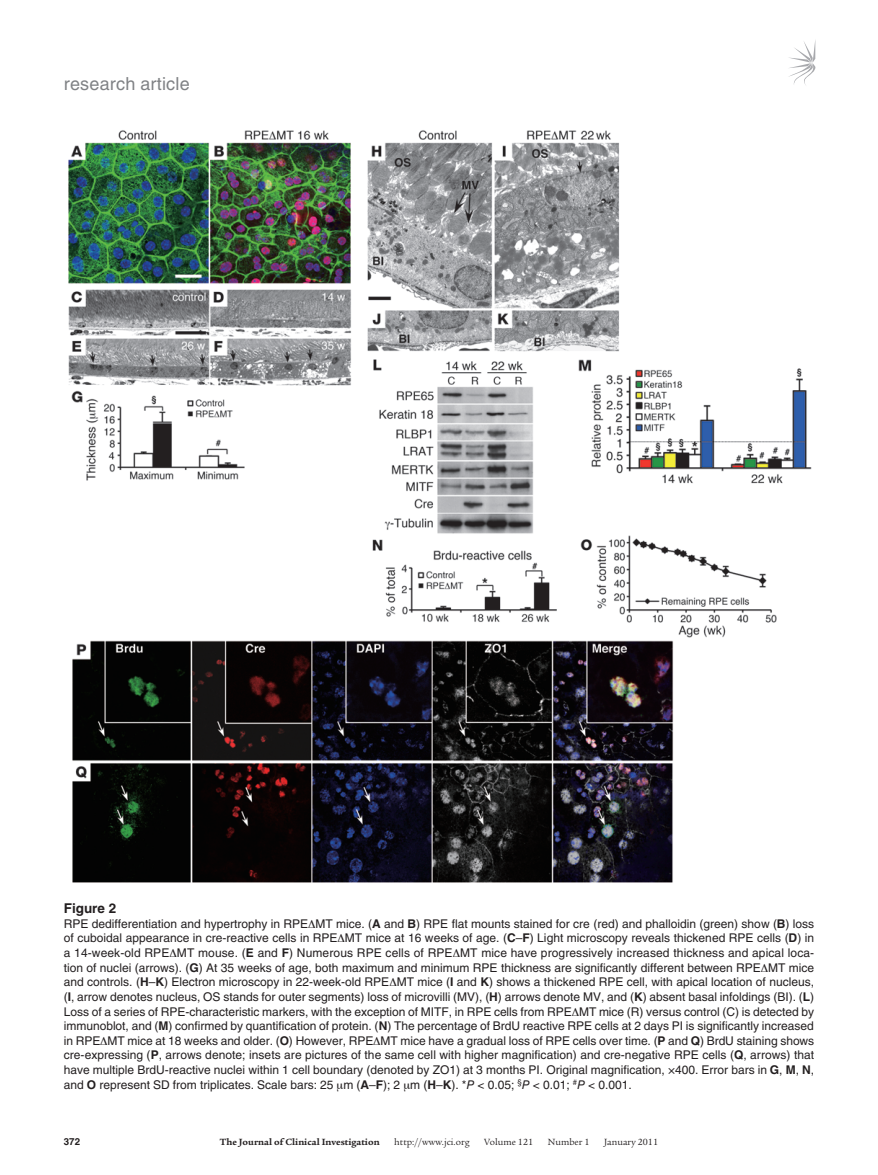
<style>
.page{position:relative;width:878px;height:1175px;background:#fff}
.page>*{position:absolute;margin:0;border:0;box-sizing:border-box;transform-origin:0 0}
.t1{font:18px "Helvetica LT Std";letter-spacing:.01em;color:#808285}
.t2{font:700 13.5px "Helvetica LT Std";color:#231f20}
.t3{font:12px/14.7px "Helvetica LT Std";color:#231f20;text-align:justify}
.t4{font:9.75px "Legacy Serif Std";color:#231f20}
.t5{font:700 9.75px "Legacy Serif Std";color:#231f20}
.t6{font:700 9.75px "Helvetica LT Std";color:#231f20}
.s1{font-weight:700}
.s2{font-style:italic}
</style>
<div class="page">
<svg style="left:789px;top:42px;width:26px;height:43px"></svg>
<img style="left:68px;top:130px;width:744px;height:753px">
<h1 class="t1" style="left:64px;top:73px;width:127px">research article</h1>
<p class="t2" style="left:64px;top:900px;width:54px">Figure 2</p>
<p class="t3" style="left:64px;top:916px;width:752px">RPE dedifferentiation and hypertrophy in RPE MT mice. (<span class="s1">A</span> and <span class="s1">B</span>) RPE flat mounts stained for cre (red) and phalloidin (green) show (<span class="s1">B</span>) loss of cuboidal appearance in cre-reactive cells in RPE MT mice at 16 weeks of age. (<span class="s1">C</span>–<span class="s1">F</span>) Light microscopy reveals thickened RPE cells (<span class="s1">D</span>) in a 14-week-old RPE MT mouse. (<span class="s1">E</span> and <span class="s1">F</span>) Numerous RPE cells of RPE MT mice have progressively increased thickness and apical loca&shy;tion of nuclei (arrows). (<span class="s1">G</span>) At 35 weeks of age, both maximum and minimum RPE thickness are significantly different between RPE MT mice and controls. (<span class="s1">H</span>–<span class="s1">K</span>) Electron microscopy in 22-week-old RPE MT mice (<span class="s1">I</span> and <span class="s1">K</span>) shows a thickened RPE cell, with apical location of nucleus, (<span class="s1">I</span>, arrow denotes nucleus, OS stands for outer segments) loss of microvilli (MV), (<span class="s1">H</span>) arrows denote MV, and (<span class="s1">K</span>) absent basal infoldings (BI). (<span class="s1">L</span>)<br>Loss of a series of RPE-characteristic markers, with the exception of MITF, in RPE cells from RPE MT mice (R) versus control (C) is detected by immunoblot, and (<span class="s1">M</span>) confirmed by quantification of protein. (<span class="s1">N</span>) The percentage of BrdU reactive RPE cells at 2 days PI is significantly increased in RPE MT mice at 18 weeks and older. (<span class="s1">O</span>) However, RPE MT mice have a gradual loss of RPE cells over time. (<span class="s1">P</span> and <span class="s1">Q</span>) BrdU staining shows cre-expressing (<span class="s1">P</span>, arrows denote; insets are pictures of the same cell with higher magnification) and cre-negative RPE cells (<span class="s1">Q</span>, arrows) that have multiple BrdU-reactive nuclei within 1 cell boundary (denoted by ZO1) at 3 months PI. Original magnification, ×400. Error bars in <span class="s1">G</span>, <span class="s1">M</span>, <span class="s1">N</span>, and <span class="s1">O</span> represent SD from triplicates. Scale bars: 25 m (<span class="s1">A</span>–<span class="s1">F</span>); 2 m (<span class="s1">H</span>–<span class="s1">K</span>). *<span class="s2">P</span> &lt; 0.05; <sup>§</sup><span class="s2">P</span> &lt; 0.01; <sup>#</sup><span class="s2">P</span> &lt; 0.001.</p>
<p class="t6" style="left:64px;top:1135px;width:18px">372</p>
<p class="t5" style="left:220px;top:1135px;width:161px">The Journal of Clinical Investigation</p>
<p class="t4" style="left:394px;top:1136px;width:77px">http://www.jci.org</p>
<p class="t4" style="left:484px;top:1136px;width:50px">Volume 121</p>
<p class="t4" style="left:548px;top:1136px;width:43px">Number 1</p>
<p class="t4" style="left:604px;top:1136px;width:55px">January 2011</p>
</div>
